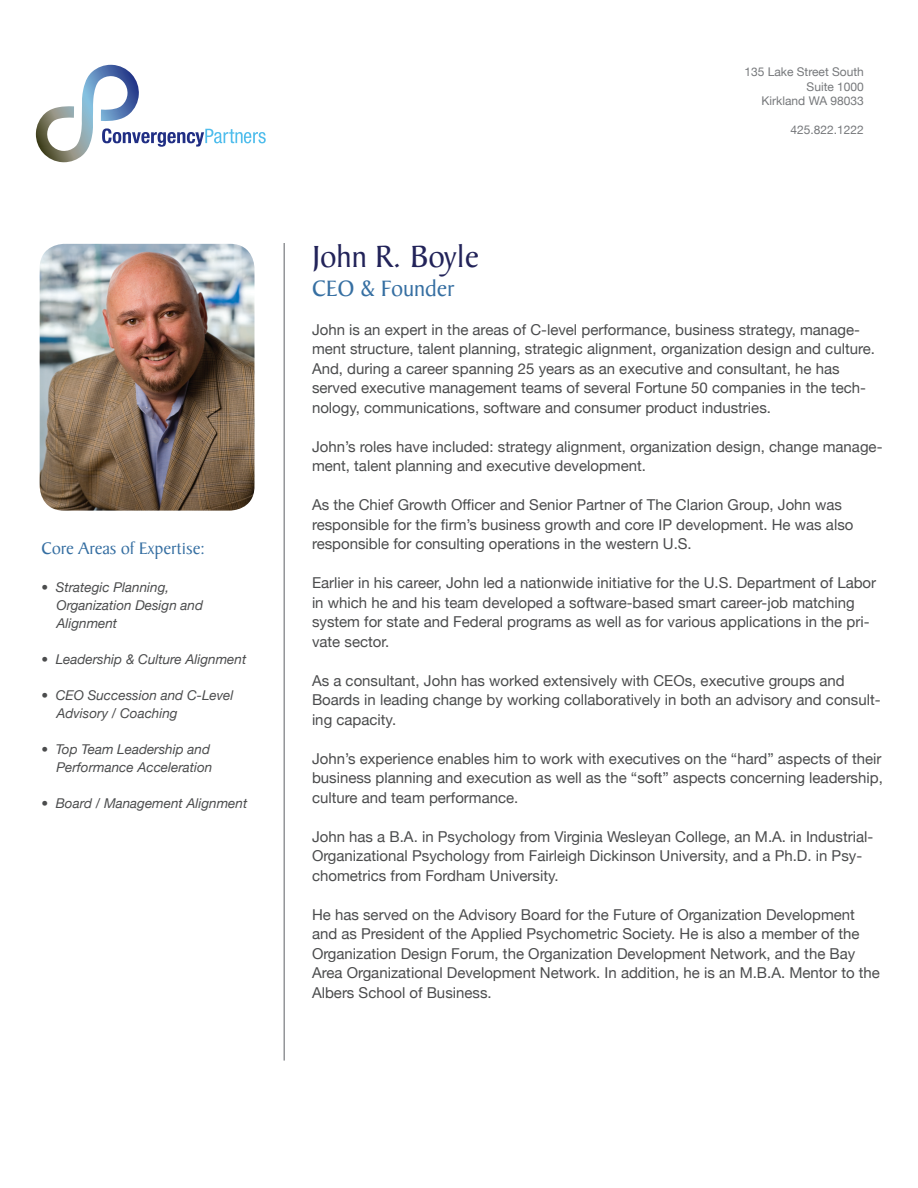
<style>
.page{position:relative;width:918px;height:1188px;background:#fff}
.page>*{position:absolute;margin:0;border:0;box-sizing:border-box;transform-origin:0 0}
.t1{font:33px "Baker Signet Std";color:#222359}
.t2{font:24px "Baker Signet Std";color:#366fa2}
.t3{font:18px "Baker Signet Std";color:#366fa2}
.t4{font:15px/19.5px "Helvetica Neue";color:#4b4c4d}
.t5{font:italic 13.5px/18px "Helvetica Neue";color:#4b4c4d}
.t6{font:12px/14.4px "Helvetica Neue";color:#76787b;text-align:right}
</style>
<div class="page">
<hr style="left:283px;top:243px;width:2px;height:818px;background:#939598">
<svg style="left:36px;top:65px;width:230px;height:97px"></svg>
<img style="left:40px;top:244px;width:214px;height:267px">
<p class="t3" style="left:41px;top:539px;width:165px">Core Areas of Expertise:</p>
<p class="t5" style="left:56px;top:577px;width:148px;text-indent:-15px">• Strategic Planning,<br>Organization Design and<br>Alignment</p>
<p class="t5" style="left:41px;top:649px;width:206px">• Leadership &amp; Culture Alignment</p>
<p class="t5" style="left:56px;top:685px;width:179px;text-indent:-15px">• CEO Succession and C-Level<br>Advisory / Coaching</p>
<p class="t5" style="left:41px;top:739px;width:173px;text-align:right">• Top Team Leadership and<br>Performance Acceleration</p>
<p class="t5" style="left:41px;top:793px;width:207px">• Board / Management Alignment</p>
<p class="t6" style="left:744px;top:64px;width:121px">135 Lake Street South<br>Suite 1000<br>Kirkland WA 98033</p>
<p class="t6" style="left:791px;top:122px;width:75px">425.822.1222</p>
<h1 class="t1" style="left:312px;top:239px;width:168px">John R. Boyle</h1>
<h2 class="t2" style="left:312px;top:275px;width:144px">CEO &amp; Founder</h2>
<p class="t4" style="left:312px;top:319px;width:565px">John is an expert in the areas of C-level performance, business strategy, manage&shy;ment structure, talent planning, strategic alignment, organization design and culture.<br>And, during a career spanning 25 years as an executive and consultant, he has served executive management teams of several Fortune 50 companies in the tech&shy;nology, communications, software and consumer product industries.</p>
<p class="t4" style="left:312px;top:436px;width:572px">John’s roles have included: strategy alignment, organization design, change manage&shy;ment, talent planning and executive development.</p>
<p class="t4" style="left:312px;top:494px;width:543px">As the Chief Growth Officer and Senior Partner of The Clarion Group, John was responsible for the firm’s business growth and core IP development. He was also responsible for consulting operations in the western U.S.</p>
<p class="t4" style="left:312px;top:572px;width:566px">Earlier in his career, John led a nationwide initiative for the U.S. Department of Labor in which he and his team developed a software-based smart career-job matching system for state and Federal programs as well as for various applications in the pri&shy;vate sector.</p>
<p class="t4" style="left:312px;top:670px;width:570px">As a consultant, John has worked extensively with CEOs, executive groups and<br>Boards in leading change by working collaboratively in both an advisory and consult&shy;ing capacity.</p>
<p class="t4" style="left:312px;top:748px;width:572px;text-align:justify">John’s experience enables him to work with executives on the “hard” aspects of their business planning and execution as well as the “soft” aspects concerning leadership, culture and team performance.</p>
<p class="t4" style="left:312px;top:826px;width:563px">John has a B.A. in Psychology from Virginia Wesleyan College, an M.A. in Industrial-<br>Organizational Psychology from Fairleigh Dickinson University, and a Ph.D. in Psy&shy;chometrics from Fordham University.</p>
<p class="t4" style="left:312px;top:904px;width:570px">He has served on the Advisory Board for the Future of Organization Development and as President of the Applied Psychometric Society. He is also a member of the Organization Design Forum, the Organization Development Network, and the Bay Area Organizational Development Network. In addition, he is an M.B.A. Mentor to the Albers School of Business.</p>
</div>
